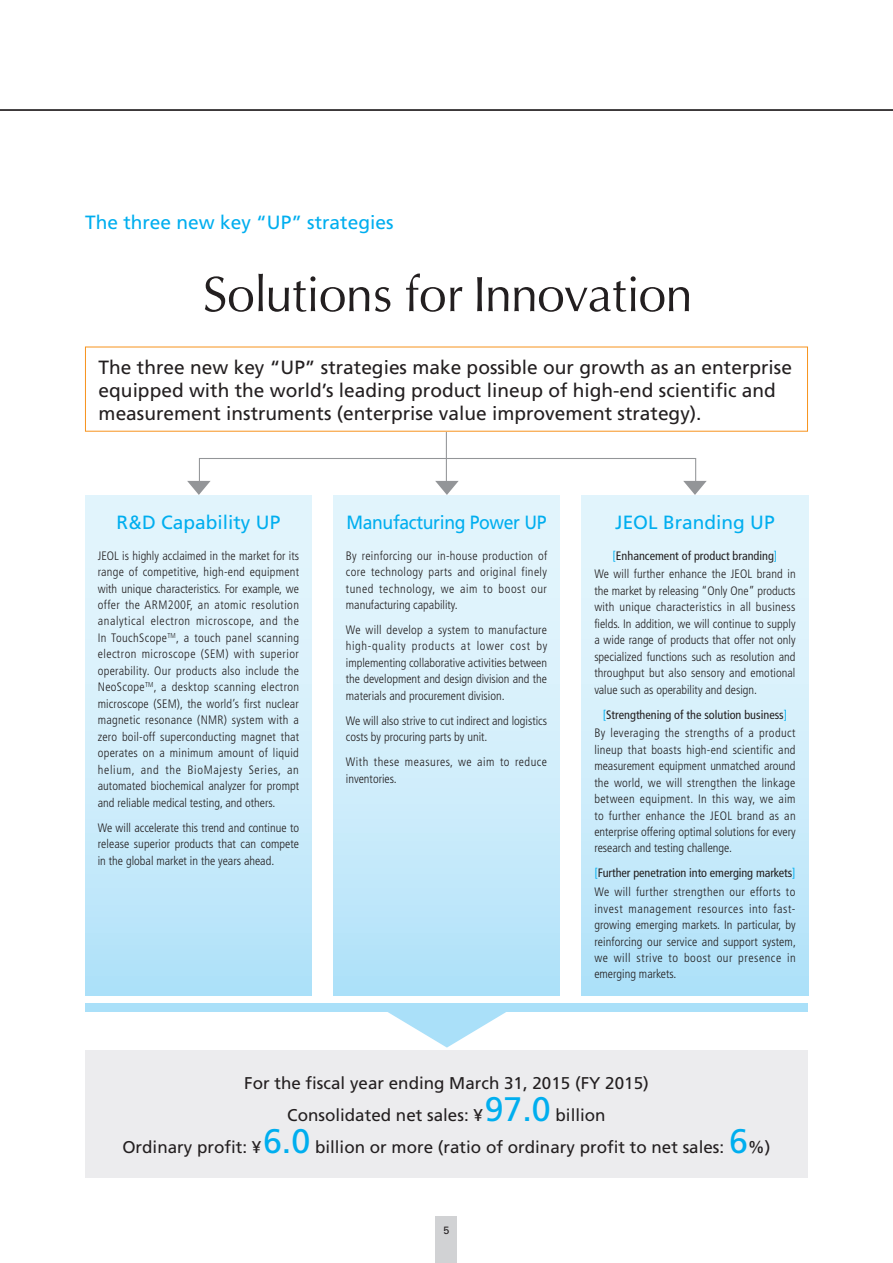
<style>
.page{position:relative;width:893px;height:1263px;background:#fff}
.page>*{position:absolute;margin:0;border:0;box-sizing:border-box;transform-origin:0 0}
.t1{font:19.2px/23.4px "Frutiger LT Std";color:#231f20}
.t2{font:19.2px "Frutiger LT Std";color:#00aeef}
.t3{font:19.2px "Frutiger LT Std";letter-spacing:-.02em;color:#00aeef;scale:.92 1}
.t4{font:16.95px/32px "Frutiger LT Std";color:#231f20;text-align:center}
.t5{font:300 condensed 12.15px/16.5px "Frutiger LT Std";color:#231f20;text-align:justify}
.t6{font:condensed 12.15px/18.6px "Frutiger LT Std";letter-spacing:-.005em;color:#231f20;text-align:center}
.t7{font:300 condensed 12.15px/16.5px "Frutiger LT Std";letter-spacing:.04em;color:#231f20}
.t8{font:10.65px "Univers";color:#231f20}
.s1{font-weight:400;color:#00aeef}
.s2{font-weight:400}
.s3{color:#00aeef}
.s4{font-weight:300}
.s5{font-size:34.05px;color:#00aeef}
</style>
<div class="page">
<hr style="left:0;top:109px;width:893px;height:2px;background:#231f20">
<svg style="left:388px;top:1012px;width:118px;height:35px"></svg>
<div style="left:85px;top:1003px;width:723px;height:9px;background:#aae0f9"></div>
<div style="left:85px;top:1050px;width:723px;height:128px;background:#ececee"></div>
<svg style="left:205px;top:274px;width:58px;height:38px"></svg>
<svg style="left:269px;top:276px;width:46px;height:36px"></svg>
<svg style="left:321px;top:287px;width:48px;height:25px"></svg>
<svg style="left:375px;top:287px;width:15px;height:25px"></svg>
<svg style="left:406px;top:274px;width:56px;height:38px"></svg>
<svg style="left:477px;top:277px;width:5px;height:34px"></svg>
<svg style="left:488px;top:287px;width:20px;height:24px"></svg>
<svg style="left:514px;top:276px;width:175px;height:36px"></svg>
<svg style="left:187px;top:457px;width:520px;height:38px"></svg>
<hr style="left:446px;top:411px;width:1px;height:73px;background:#939598">
<div style="left:85px;top:495px;width:227px;height:500px;background:linear-gradient(to bottom,#ebf8fd,#b5e3f9)"></div>
<div style="left:582px;top:495px;width:226px;height:500px;background:linear-gradient(to bottom,#ebf8fd,#b5e3f9)"></div>
<div style="left:333px;top:495px;width:227px;height:500px;background:linear-gradient(to bottom,#ebf8fd,#b5e3f9)"></div>
<div style="left:436px;top:1216px;width:21px;height:47px;background:#d1d2d4"></div>
<h1 class="t2" style="left:85px;top:211px;width:310px">The three new key “UP” strategies</h1>
<h1 class="t1" style="left:99px;top:355px;width:695px">The three new key “UP” strategies make possible our growth as an enterprise equipped with the world’s leading product lineup of high-end scientific and measurement instruments (enterprise value improvement strategy).</h1>
<h1 class="t2" style="left:117px;top:511px;width:165px">R&amp;D Capability UP</h1>
<p class="t5" style="left:98px;top:547px;width:203px">JEOL is highly acclaimed in the market for its range of competitive, high-end equipment with unique characteristics. For example, we offer the ARM200F, an atomic resolution analytical electron microscope, and the In TouchScope<sup>TM</sup>, a touch panel scanning electron microscope (SEM) with superior operability. Our products also include the NeoScope<sup>TM</sup>, a desktop scanning electron microscope (SEM), the world’s first nuclear magnetic resonance (NMR) system with a zero boil-off superconducting magnet that operates on a minimum amount of liquid helium, and the BioMajesty Series, an automated biochemical analyzer for prompt and reliable medical testing, and others.</p>
<p class="t5" style="left:98px;top:819px;width:203px">We will accelerate this trend and continue to release superior products that can compete in the global market in the years ahead.</p>
<h1 class="t3" style="left:346px;top:511px;width:219px">Manufacturing Power UP</h1>
<p class="t5" style="left:346px;top:547px;width:203px">By reinforcing our in-house production of core technology parts and original finely tuned technology, we aim to boost our manufacturing capability.</p>
<p class="t5" style="left:346px;top:622px;width:203px">We will develop a system to manufacture high-quality products at lower cost by implementing collaborative activities between the development and design division and the materials and procurement division.</p>
<p class="t5" style="left:346px;top:713px;width:203px">We will also strive to cut indirect and logistics costs by procuring parts by unit.</p>
<p class="t7" style="left:346px;top:754px;width:203px">With these measures, we aim to reduce inventories.</p>
<h1 class="t2" style="left:615px;top:511px;width:161px">JEOL Branding UP</h1>
<p class="t5" style="left:594px;top:546px;width:203px;line-height:18.6px;text-align:center"><span class="s1">[</span><span class="s2">Enhancement of product branding</span><span class="s1">]<br></span>We will further enhance the JEOL brand in</p>
<p class="t5" style="left:594px;top:582px;width:203px">the market by releasing “Only One” products with unique characteristics in all business fields. In addition, we will continue to supply a wide range of products that offer not only specialized functions such as resolution and throughput but also sensory and emotional value such as operability and design.</p>
<p class="t6" style="left:594px;top:705px;width:203px"><span class="s3">[</span>Strengthening of the solution business<span class="s3">]<br></span><span class="s4">By leveraging the strengths of a product</span></p>
<p class="t5" style="left:594px;top:741px;width:203px">lineup that boasts high-end scientific and measurement equipment unmatched around the world, we will strengthen the linkage between equipment. In this way, we aim to further enhance the JEOL brand as an enterprise offering optimal solutions for every research and testing challenge.</p>
<p class="t6" style="left:594px;top:864px;width:203px;text-align:left"><span class="s3">[</span>Further penetration into emerging markets<span class="s3">]<br></span><span class="s4">We will further strengthen our efforts to</span></p>
<p class="t5" style="left:594px;top:900px;width:203px">invest management resources into fast&shy;growing emerging markets. In particular, by reinforcing our service and support system, we will strive to boost our presence in emerging markets.</p>
<h2 class="t4" style="left:122px;top:1067px;width:650px">For the fiscal year ending March 31, 2015 (FY 2015)<br>Consolidated net sales: ¥<span class="s5">97.0</span> billion<br>Ordinary profit: ¥<span class="s5">6.0</span> billion or more (ratio of ordinary profit to net sales: <span class="s5">6</span>%)</h2>
<p class="t8" style="left:444px;top:1223px;width:7px">5</p>
</div>
